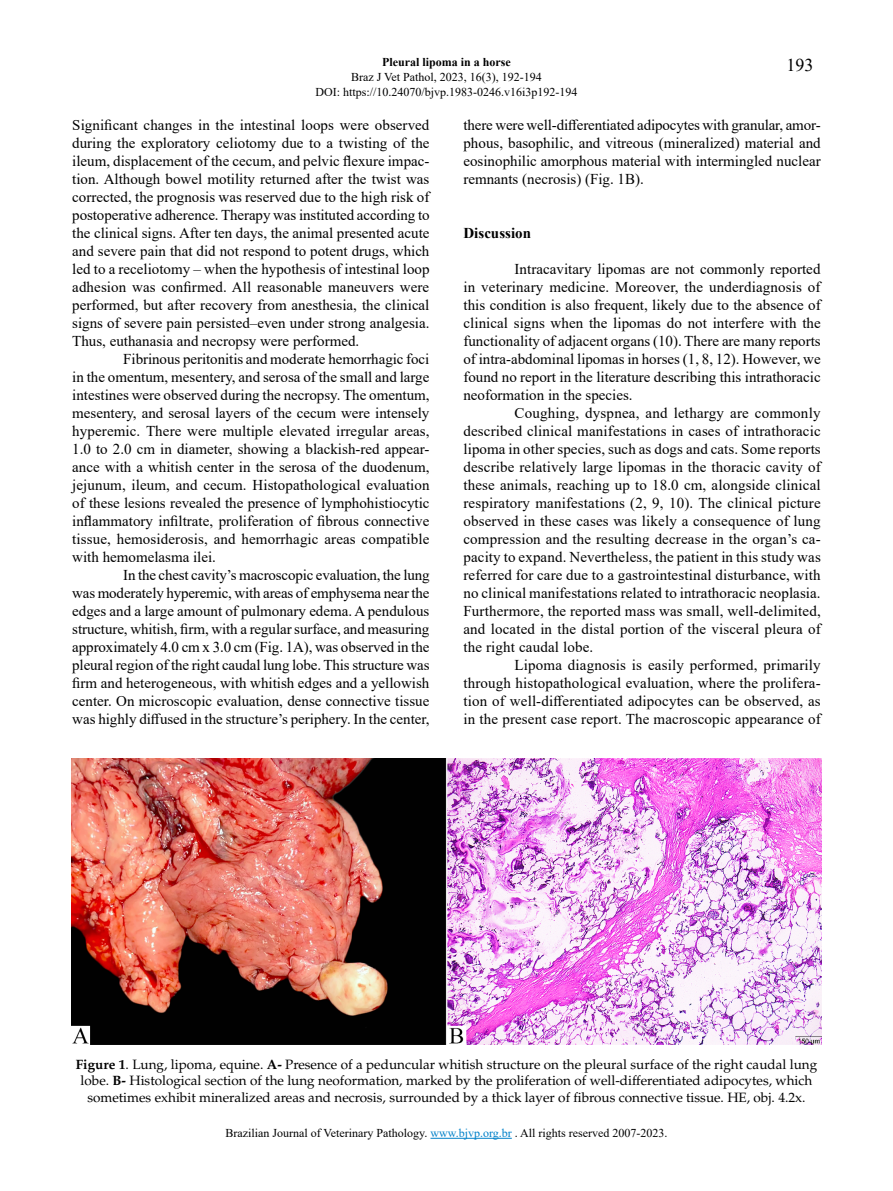
<style>
.page{position:relative;width:893px;height:1191px;background:#fff}
.page>*{position:absolute;margin:0;border:0;box-sizing:border-box;transform-origin:0 0}
.t1{font:18px "Times New Roman";color:#000}
.t2{font:15px/18px "Times New Roman";color:#000;text-align:justify}
.t3{font:700 15px "Times New Roman";color:#000}
.t4{font:13.5px/16.5px "Palatino LT Std";color:#000;text-align:center}
.t5{font:12px/15px "Times New Roman";color:#000;text-align:center}
.t6{font:700 12px "Times New Roman";color:#000}
.s1{font-weight:700}
.s2{color:#0081c9}
</style>
<div class="page">
<hr style="left:430px;top:1138px;width:82px;height:1px;background:#0081c9">
<img style="left:71px;top:758px;width:750px;height:286px">
<p class="t6" style="left:382px;top:54px;width:130px">Pleural lipoma in a horse</p>
<p class="t5" style="left:315px;top:69px;width:264px">Braz J Vet Pathol, 2023, 16(3), 192-194<br>DOI: https://10.24070/bjvp.1983-0246.v16i3p192-194</p>
<p class="t1" style="left:787px;top:52px;width:28px">193</p>
<p class="t2" style="left:72px;top:115px;width:359px">Significant changes in the intestinal loops were observed during the exploratory celiotomy due to a twisting of the ileum, displacement of the cecum, and pelvic flexure impac&shy;tion. Although bowel motility returned after the twist was corrected, the prognosis was reserved due to the high risk of postoperative adherence. Therapy was instituted according to the clinical signs. After ten days, the animal presented acute and severe pain that did not respond to potent drugs, which led to a receliotomy – when the hypothesis of intestinal loop adhesion was confirmed. All reasonable maneuvers were performed, but after recovery from anesthesia, the clinical signs of severe pain persisted–even under strong analgesia.<br>Thus, euthanasia and necropsy were performed.</p>
<p class="t2" style="left:72px;top:349px;width:359px;text-indent:51px">Fibrinous peritonitis and moderate hemorrhagic foci in the omentum, mesentery, and serosa of the small and large intestines were observed during the necropsy. The omentum, mesentery, and serosal layers of the cecum were intensely hyperemic. There were multiple elevated irregular areas, 1.0 to 2.0 cm in diameter, showing a blackish-red appear&shy;ance with a whitish center in the serosa of the duodenum, jejunum, ileum, and cecum. Histopathological evaluation of these lesions revealed the presence of lymphohistiocytic inflammatory infiltrate, proliferation of fibrous connective tissue, hemosiderosis, and hemorrhagic areas compatible with hemomelasma ilei.</p>
<p class="t2" style="left:72px;top:565px;width:359px;text-indent:51px">In the chest cavity’s macroscopic evaluation, the lung was moderately hyperemic, with areas of emphysema near the edges and a large amount of pulmonary edema. A pendulous structure, whitish, firm, with a regular surface, and measuring approximately 4.0 cm x 3.0 cm (Fig. 1A), was observed in the pleural region of the right caudal lung lobe. This structure was firm and heterogeneous, with whitish edges and a yellowish center. On microscopic evaluation, dense connective tissue was highly diffused in the structure’s periphery. In the center,</p>
<p class="t2" style="left:463px;top:115px;width:359px">there were well-differentiated adipocytes with granular, amor&shy;phous, basophilic, and vitreous (mineralized) material and eosinophilic amorphous material with intermingled nuclear remnants (necrosis) (Fig. 1B).</p>
<p class="t3" style="left:463px;top:222px;width:69px">Discussion</p>
<p class="t2" style="left:463px;top:259px;width:359px;text-indent:51px">Intracavitary lipomas are not commonly reported in veterinary medicine. Moreover, the underdiagnosis of this condition is also frequent, likely due to the absence of clinical signs when the lipomas do not interfere with the functionality of adjacent organs (10). There are many reports of intra-abdominal lipomas in horses (1, 8, 12). However, we found no report in the literature describing this intrathoracic neoformation in the species.</p>
<p class="t2" style="left:463px;top:403px;width:359px;text-indent:51px">Coughing, dyspnea, and lethargy are commonly described clinical manifestations in cases of intrathoracic lipoma in other species, such as dogs and cats. Some reports describe relatively large lipomas in the thoracic cavity of these animals, reaching up to 18.0 cm, alongside clinical respiratory manifestations (2, 9, 10). The clinical picture observed in these cases was likely a consequence of lung compression and the resulting decrease in the organ’s ca&shy;pacity to expand. Nevertheless, the patient in this study was referred for care due to a gastrointestinal disturbance, with no clinical manifestations related to intrathoracic neoplasia.<br>Furthermore, the reported mass was small, well-delimited, and located in the distal portion of the visceral pleura of the right caudal lobe.</p>
<p class="t2" style="left:463px;top:655px;width:359px;text-indent:51px">Lipoma diagnosis is easily performed, primarily through histopathological evaluation, where the prolifera&shy;tion of well-differentiated adipocytes can be observed, as in the present case report. The macroscopic appearance of</p>
<p class="t4" style="left:76px;top:1056px;width:743px"><span class="s1">Figure 1</span>. Lung, lipoma, equine. <span class="s1">A-</span> Presence of a peduncular whitish structure on the pleural surface of the right caudal lung lobe. <span class="s1">B-</span> Histological section of the lung neoformation, marked by the proliferation of well-differentiated adipocytes, which sometimes exhibit mineralized areas and necrosis, surrounded by a thick layer of fibrous connective tissue. HE, obj. 4.2x.</p>
<p class="t5" style="left:225px;top:1125px;width:443px">Brazilian Journal of Veterinary Pathology. <span class="s2">www.bjvp.org.br</span> . All rights reserved 2007-2023.</p>
</div>
